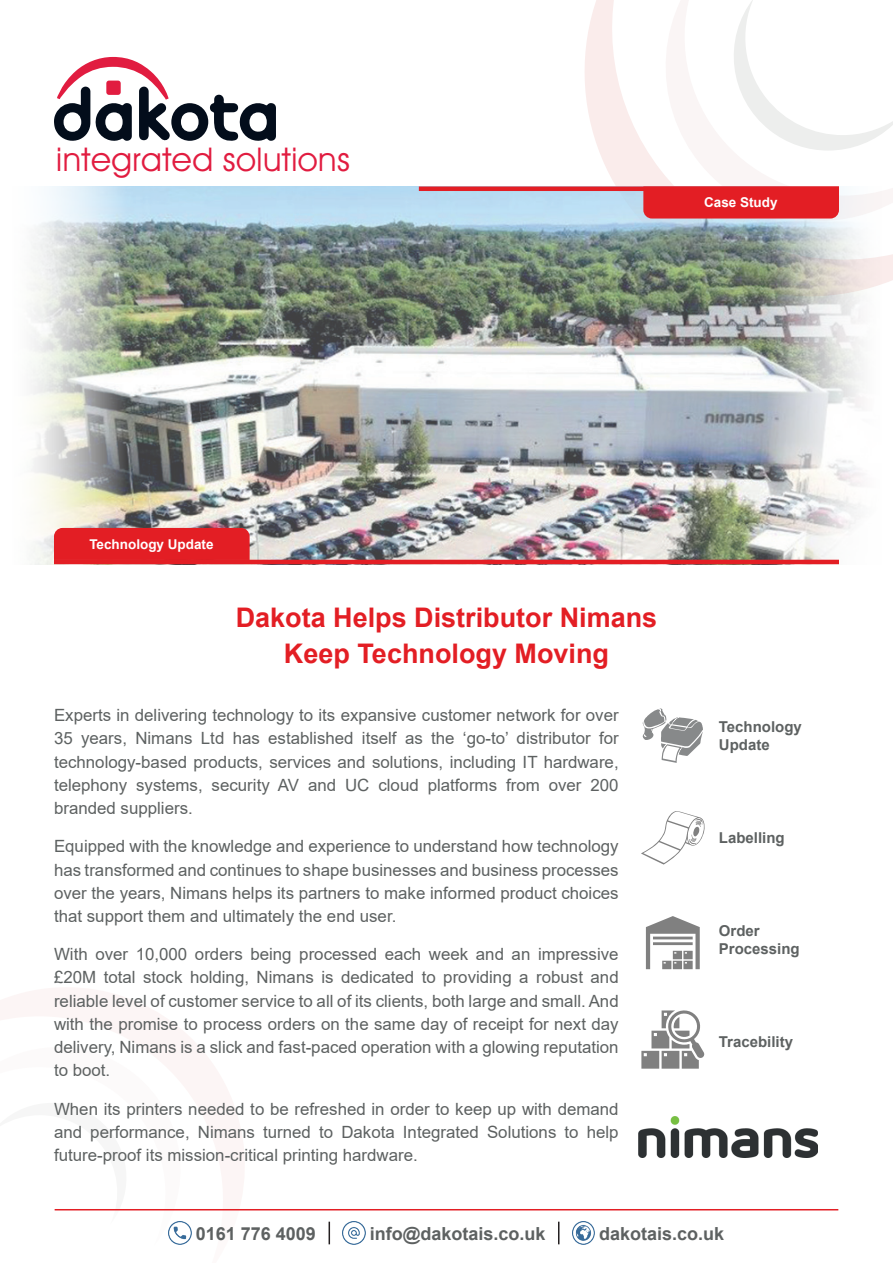
<style>
.page{position:relative;width:893px;height:1263px;background:#fff}
.page>*{position:absolute;margin:0;border:0;box-sizing:border-box;transform-origin:0 0}
.t1{font:32.85px "Avant Guard Regular SWFTE";letter-spacing:.015em;color:#e11c40}
.t2{font:700 27px/36px "Arial";color:#e31e24;text-align:center}
.t3{font:700 18px "Arial";color:#5d6161}
.t4{font:16.8px/23.2px "Arial";color:#5d6161;text-align:justify}
.t5{font:700 15px/18px "Arial";color:#5d6161}
.t6{font:700 13.5px "Arial";color:#fff}
</style>
<div class="page">
<hr style="left:55px;top:1209px;width:783px;height:1px;background:#e31e24">
<img style="left:572px;top:1222px;width:23px;height:22px">
<img style="left:169px;top:1222px;width:22px;height:22px">
<svg style="left:329px;top:1222px;width:1px;height:22px"></svg>
<img style="left:343px;top:1222px;width:22px;height:22px">
<svg style="left:558px;top:1222px;width:1px;height:22px"></svg>
<svg style="left:585px;top:0;width:61px;height:186px;fill:#faeceb"></svg>
<svg style="left:646px;top:150px;width:28px;height:36px"></svg>
<svg style="left:734px;top:0;width:159px;height:151px"></svg>
<img style="left:639px;top:1117px;width:178px;height:40px">
<svg style="left:641px;top:1010px;width:64px;height:59px"></svg>
<svg style="left:646px;top:916px;width:54px;height:53px"></svg>
<svg style="left:641px;top:811px;width:64px;height:53px"></svg>
<svg style="left:642px;top:708px;width:61px;height:55px"></svg>
<svg style="left:54px;top:57px;width:222px;height:84px"></svg>
<img style="left:31px;top:186px;width:862px;height:378px">
<div style="left:419px;top:186px;width:420px;height:5px;background:#e31e24"></div>
<hr style="left:54px;top:560px;width:785px;height:4px;background:#e31e24">
<div style="left:54px;top:528px;width:196px;height:32px;background:#e31e24"></div>
<div style="left:643px;top:186px;width:196px;height:33px;background:#e31e24"></div>
<h1 class="t1" style="left:56px;top:139px;width:295px">integrated solutions</h1>
<p class="t6" style="left:704px;top:193px;width:75px">Case Study</p>
<p class="t6" style="left:89px;top:535px;width:126px">Technology Update</p>
<h2 class="t2" style="left:236px;top:599px;width:423px">Dakota Helps Distributor Nimans<br>Keep Technology Moving</h2>
<p class="t4" style="left:54px;top:703px;width:566px">Experts in delivering technology to its expansive customer network for over 35 years, Nimans Ltd has established itself as the ‘go-to’ distributor for technology-based products, services and solutions, including IT hardware, telephony systems, security AV and UC cloud platforms from over 200 branded suppliers.</p>
<p class="t4" style="left:54px;top:835px;width:566px">Equipped with the knowledge and experience to understand how technology has transformed and continues to shape businesses and business processes over the years, Nimans helps its partners to make informed product choices that support them and ultimately the end user.</p>
<p class="t4" style="left:54px;top:942px;width:566px">With over 10,000 orders being processed each week and an impressive £20M total stock holding, Nimans is dedicated to providing a robust and reliable level of customer service to all of its clients, both large and small. And with the promise to process orders on the same day of receipt for next day delivery, Nimans is a slick and fast-paced operation with a glowing reputation to boot.</p>
<p class="t4" style="left:54px;top:1097px;width:566px">When its printers needed to be refreshed in order to keep up with demand and performance, Nimans turned to Dakota Integrated Solutions to help future-proof its mission-critical printing hardware.</p>
<p class="t5" style="left:719px;top:718px;width:85px">Technology<br>Update</p>
<p class="t5" style="left:719px;top:829px;width:67px">Labelling</p>
<p class="t5" style="left:719px;top:922px;width:82px">Order<br>Processing</p>
<p class="t5" style="left:719px;top:1033px;width:76px">Tracebility</p>
<p class="t3" style="left:196px;top:1220px;width:122px">0161 776 4009</p>
<p class="t3" style="left:370px;top:1220px;width:177px">info@dakotais.co.uk</p>
<p class="t3" style="left:599px;top:1220px;width:127px">dakotais.co.uk</p>
</div>
